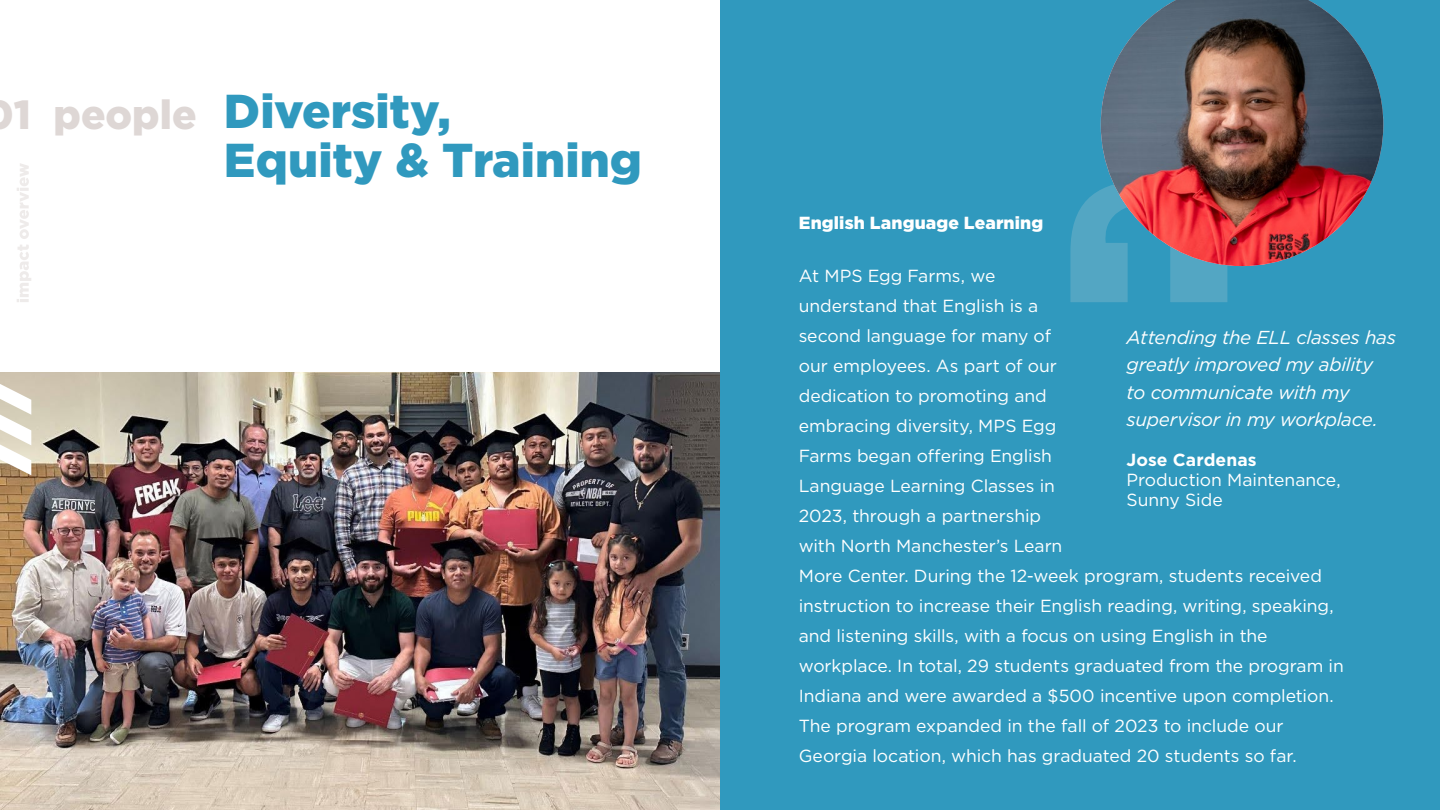
<style>
.page{position:relative;width:1440px;height:810px;background:#fff}
.page>*{position:absolute;margin:0;border:0;box-sizing:border-box;transform-origin:0 0}
.t1{font:900 47.5px/48.8px "Gotham";color:#3099be}
.t2{font:900 40.62px "Gotham";color:#ded7d5}
.t3{font:italic 18.75px/27.5px "Gotham";letter-spacing:-.02em;color:#fff}
.t4{font:17.5px/30px "Gotham";letter-spacing:-.005em;color:#fff}
.t5{font:900 17.5px "Gotham";letter-spacing:.01em;color:#fff}
.t6{font:700 17.5px "Gotham";letter-spacing:.005em;color:#fff}
</style>
<div class="page">
<div style="left:720px;top:0;width:720px;height:810px;background:#3099be"></div>
<svg style="left:1070px;top:190px;width:172px;height:112px"></svg>
<svg style="left:17px;top:163px;width:14px;height:139px"></svg>
<img style="left:0;top:372px;width:720px;height:438px">
<svg style="left:0;top:384px;width:31px;height:91px"></svg>
<img style="left:1101px;top:0;width:282px;height:266px">
<h2 class="t2" style="left:14px;top:86px;width:184px">1 people</h2>
<h1 class="t1" style="left:224px;top:87px;width:420px">Diversity,<br>Equity &amp; Training</h1>
<p class="t5" style="left:799px;top:211px;width:246px">English Language Learning</p>
<p class="t4" style="left:799px;top:260px;width:547px">At MPS Egg Farms, we<br>understand that English is a<br>second language for many of<br>our employees. As part of our<br>dedication to promoting and<br>embracing diversity, MPS Egg<br>Farms began offering English<br>Language Learning Classes in<br>2023, through a partnership<br>with North Manchester’s Learn<br>More Center. During the 12-week program, students received instruction to increase their English reading, writing, speaking, and listening skills, with a focus on using English in the workplace. In total, 29 students graduated from the program in Indiana and were awarded a $500 incentive upon completion.<br>The program expanded in the fall of 2023 to include our Georgia location, which has graduated 20 students so far.</p>
<p class="t3" style="left:1127px;top:323px;width:271px">Attending the ELL classes has greatly improved my ability to communicate with my supervisor in my workplace.</p>
<p class="t6" style="left:1127px;top:449px;width:131px">Jose Cardenas</p>
<p class="t4" style="left:1127px;top:470px;width:216px;line-height:20px">Production Maintenance,<br>Sunny Side</p>
</div>
